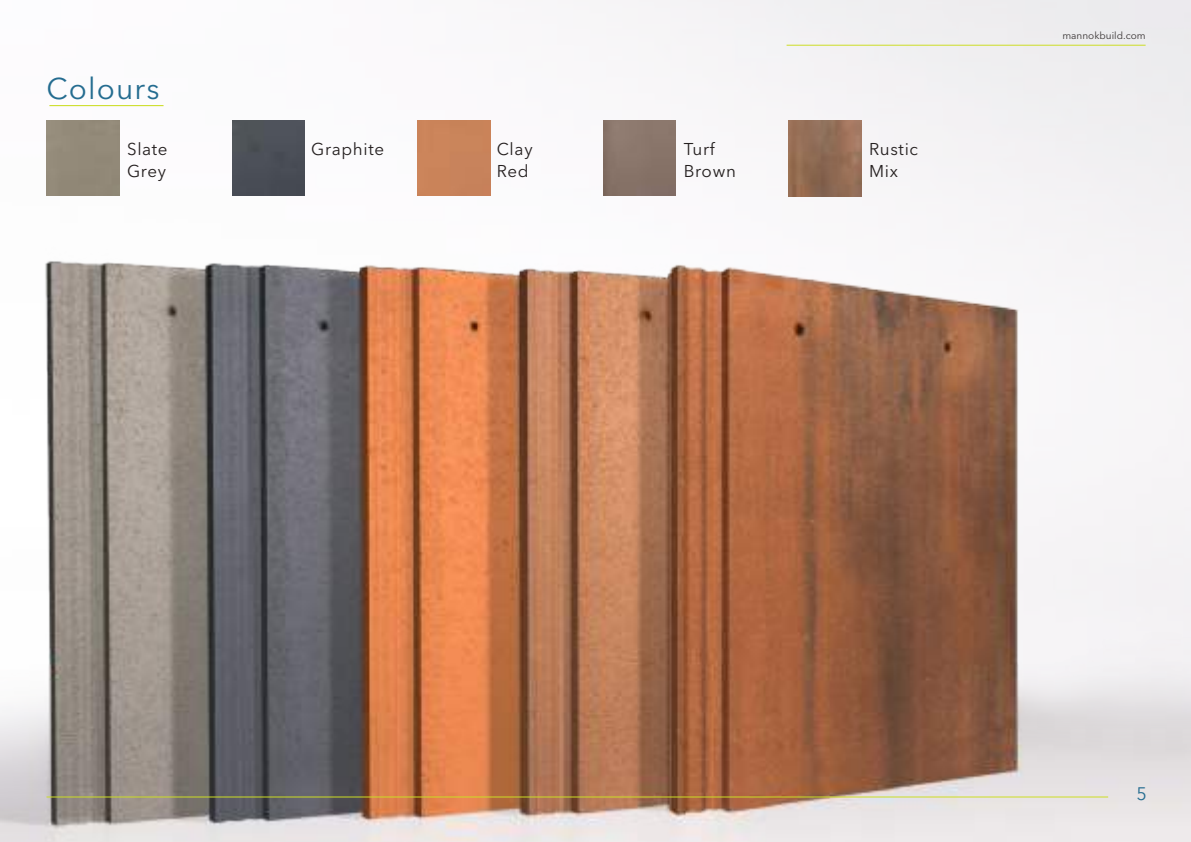
<style>
.page{position:relative;width:1191px;height:842px;background:#fff}
.page>*{position:absolute;margin:0;border:0;box-sizing:border-box;transform-origin:0 0}
.t1{font:29.8px "Avenir Next LT Pro";letter-spacing:.04em;color:#246c90}
.t2{font:18px "Avenir Next LT Pro";color:#246c90}
.t3{font:17px/21.2px "Avenir Next LT Pro";letter-spacing:.04em;color:#241f1f}
.t4{font:10px "Avenir Next LT Pro";color:#393535}
</style>
<div class="page">
<img style="left:49px;top:0;width:1142px;height:234px">
<img style="left:0;top:234px;width:1191px;height:608px">
<hr style="left:786px;top:45px;width:359px;height:1px;background:#ccdd25">
<hr style="left:46px;top:797px;width:1062px;height:1px;background:#ccdd25">
<hr style="left:49px;top:105px;width:114px;height:1px;background:#ccdd25">
<div style="left:232px;top:120px;width:73px;height:76px;background:#4b4f57"></div>
<div style="left:603px;top:120px;width:73px;height:76px;background:#887469"></div>
<img style="left:788px;top:120px;width:73px;height:76px">
<div style="left:417px;top:120px;width:73px;height:76px;background:#ca835b"></div>
<div style="left:46px;top:120px;width:73px;height:76px;background:#938a79"></div>
<h1 class="t1" style="left:46px;top:70px;width:115px">Colours</h1>
<p class="t3" style="left:127px;top:139px;width:42px">Slate<br>Grey</p>
<p class="t3" style="left:311px;top:139px;width:75px">Graphite</p>
<p class="t3" style="left:683px;top:139px;width:54px">Turf<br>Brown</p>
<p class="t3" style="left:869px;top:139px;width:50px">Rustic<br>Mix</p>
<p class="t3" style="left:497px;top:139px;width:37px">Clay<br>Red</p>
<p class="t4" style="left:1062px;top:29px;width:85px">mannokbuild.com</p>
<p class="t2" style="left:1136px;top:783px;width:12px">5</p>
</div>
